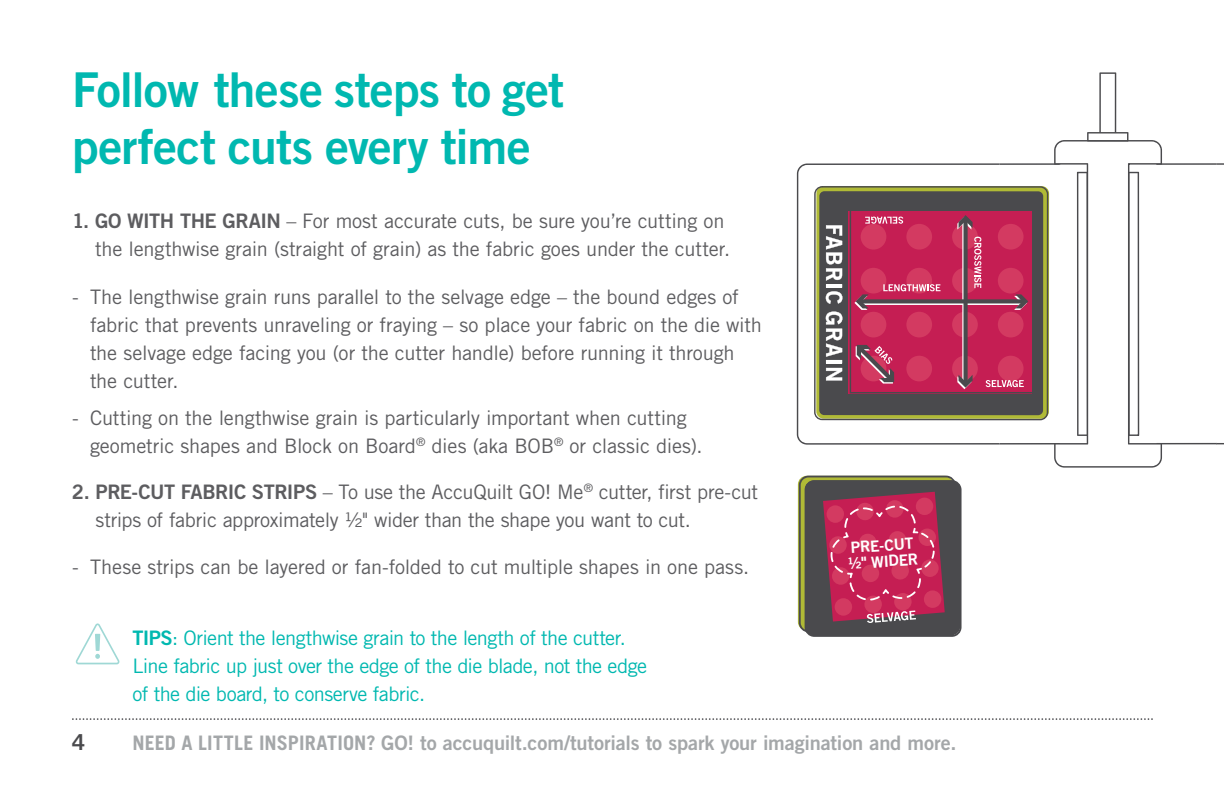
<style>
.page{position:relative;width:1224px;height:792px;background:#fff}
.page>*{position:absolute;margin:0;border:0;box-sizing:border-box;transform-origin:0 0}
.t1{font:48px/57.6px "Trade Gothic LT Std Bd 2";letter-spacing:-.015em;color:#00b8b0}
.t2{font:22px "Trade Gothic LT Std Bd 2";color:#4a4a4d}
.t3{font:20px/28px "Trade Gothic LT Std";letter-spacing:-.01em;color:#5d5d60}
.t4{font:20px/28px "Trade Gothic LT Std";letter-spacing:-.03em;color:#00b8b0}
.t5{font:20px "Trade Gothic LT Std Bd 2";letter-spacing:-.01em;color:#a4a7a9}
.t6{font:15.4px/16px "Trade Gothic LT Std Bd 2";color:#fff}
.s1{font-family:"Trade Gothic LT Std Bd 2"}
.s2{font-family:"Trade Gothic LT Std";font-weight:700}
</style>
<div class="page">
<svg style="left:796px;top:304px;width:1px;height:32px"></svg>
<svg style="left:797px;top:163px;width:53px;height:282px"></svg>
<svg style="left:814px;top:186px;width:36px;height:234px"></svg>
<div style="left:819px;top:191px;width:224px;height:224px;background:#4a4a4d;border-radius:5px"></div>
<svg style="left:826px;top:225px;width:16px;height:79px"></svg>
<svg style="left:826px;top:311px;width:16px;height:70px"></svg>
<svg style="left:850px;top:72px;width:374px;height:396px"></svg>
<svg style="left:72px;top:718px;width:1081px;height:2px"></svg>
<svg style="left:76px;top:623px;width:44px;height:41px"></svg>
<svg style="left:799px;top:476px;width:163px;height:161px;background:#924257"></svg>
<h1 class="t1" style="left:72px;top:60px;width:494px">Follow these steps to get perfect cuts every time</h1>
<p class="t3" style="left:72px;top:207px;width:660px;text-align:right"><span class="s1">1. GO WITH THE GRAIN</span> – For most accurate cuts, be sure you’re cutting on the lengthwise grain (straight of grain) as the fabric goes under the cutter.</p>
<p class="t3" style="left:90px;top:282px;width:673px;text-indent:-18px">- The lengthwise grain runs parallel to the selvage edge – the bound edges of fabric that prevents unraveling or fraying – so place your fabric on the die with the selvage edge facing you (or the cutter handle) before running it through the cutter.</p>
<p class="t3" style="left:90px;top:403px;width:614px;text-indent:-18px">- Cutting on the lengthwise grain is particularly important when cutting geometric shapes and Block on Board<sup>®</sup> dies (aka BOB<sup>®</sup> or classic dies).</p>
<p class="t3" style="left:96px;top:477px;width:664px;text-indent:-24px"><span class="s1">2. PRE-CUT FABRIC STRIPS</span> – To use the AccuQuilt GO! Me<sup>®</sup> cutter, first pre-cut strips of fabric approximately ½" wider than the shape you want to cut.</p>
<p class="t3" style="left:72px;top:553px;width:679px">- These strips can be layered or fan-folded to cut multiple shapes in one pass.</p>
<p class="t4" style="left:132px;top:624px;width:516px"><span class="s1">TIPS</span>: Orient the lengthwise grain to the length of the cutter.<br>Line fabric up just over the edge of the die blade, not the edge of the die board, to conserve fabric.</p>
<p class="t6" style="left:847px;top:539px;width:72px;rotate:-3deg">PRE-CUT ½" WIDER</p>
<p class="t2" style="left:72px;top:729px;width:15px">4</p>
<p class="t5" style="left:132px;top:731px;width:826px"><span class="s2">NEED A LITTLE INSPIRATION?</span> GO! to accuquilt.com/tutorials to spark your imagination and more.</p>
</div>
